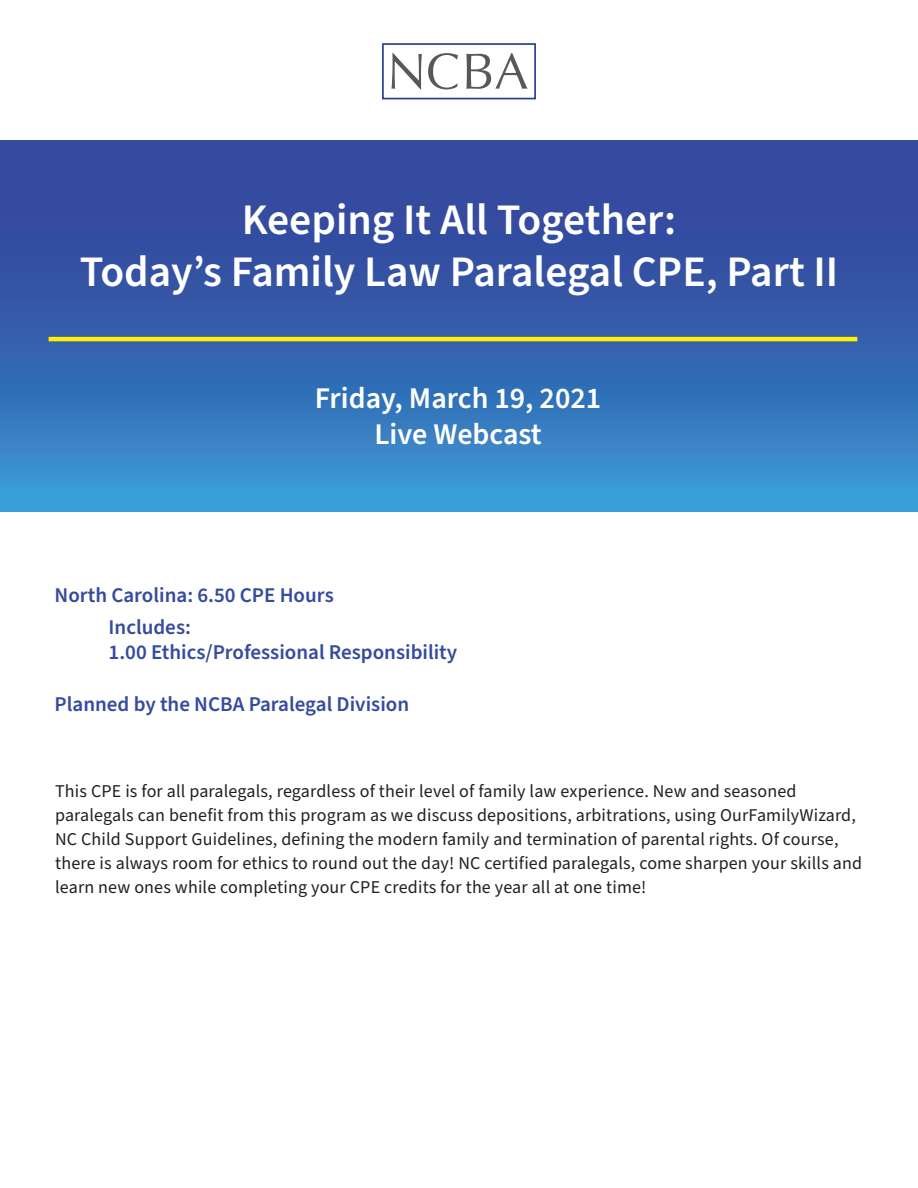
<style>
.page{position:relative;width:918px;height:1188px;background:#fff}
.page>*{position:absolute;margin:0;border:0;box-sizing:border-box;transform-origin:0 0}
.Subheads{font:600 43.5px "Source Sans Pro";color:#fff}
.t1{font:600 30px "Source Sans Pro";color:#fff}
.t2{font:600 21px "Source Sans Pro";color:#354b9f}
.t3{font:18px/24px "Source Sans Pro";letter-spacing:.01em;color:#231f20}
</style>
<div class="page">
<svg style="left:1px;top:140px;width:917px;height:372px;background:#3565b0"></svg>
<hr style="left:49px;top:337px;width:808px;height:4px;background:#fff101">
<svg style="left:391px;top:53px;width:31px;height:36px"></svg>
<svg style="left:428px;top:53px;width:30px;height:36px"></svg>
<svg style="left:466px;top:53px;width:62px;height:36px"></svg>
<div style="left:382px;top:43px;width:154px;height:56px;border:2px solid #253f8e"></div>
<p class="Subheads" style="left:242px;top:190px;width:436px">Keeping It All Together:</p>
<p class="Subheads" style="left:80px;top:242px;width:760px">Today’s Family Law Paralegal CPE, Part II</p>
<p class="t1" style="left:315px;top:378px;width:288px">Friday, March 19, 2021</p>
<p class="t1" style="left:374px;top:414px;width:169px">Live Webcast</p>
<p class="t2" style="left:55px;top:581px;width:281px">North Carolina: 6.50 CPE Hours</p>
<p class="t2" style="left:109px;top:613px;width:84px">Includes:</p>
<p class="t2" style="left:109px;top:638px;width:350px">1.00 Ethics/Professional Responsibility</p>
<p class="t2" style="left:55px;top:690px;width:356px">Planned by the NCBA Paralegal Division</p>
<p class="t3" style="left:55px;top:780px;width:809px">This CPE is for all paralegals, regardless of their level of family law experience. New and seasoned paralegals can benefit from this program as we discuss depositions, arbitrations, using OurFamilyWizard, NC Child Support Guidelines, defining the modern family and termination of parental rights. Of course, there is always room for ethics to round out the day! NC certified paralegals, come sharpen your skills and learn new ones while completing your CPE credits for the year all at one time!</p>
</div>
